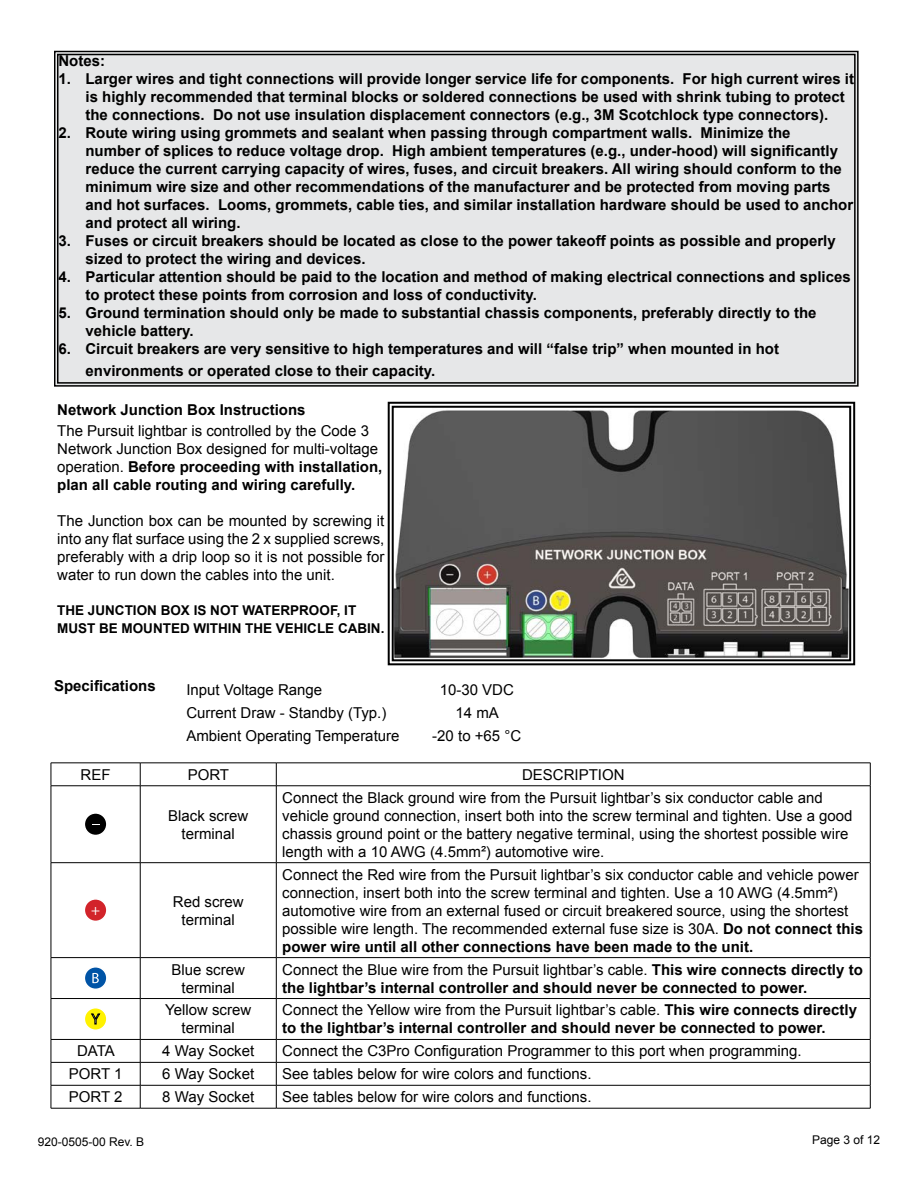
<style>
.page{position:relative;width:918px;height:1188px;background:#fff}
.page>*{position:absolute;margin:0;border:0;box-sizing:border-box;transform-origin:0 0}
.t1{font:700 15px/18px "Arial";color:#000}
.t2{font:15px/18px "Arial";color:#000;text-align:center}
.t3{font:15px "Myriad Pro";color:#fff}
.t4{font:700 13.5px/18px "Arial";color:#000}
.t5{font:12px "Arial";color:#000}
.s1{font-weight:700}
.s2{font-weight:400}
</style>
<div class="page">
<div style="left:54px;top:50px;width:805px;height:337px;background:#e6e7e8"></div>
<hr style="left:51px;top:763px;width:89px;height:1px;background:#000">
<svg style="left:51px;top:763px;width:1px;height:23px"></svg>
<hr style="left:140px;top:763px;width:136px;height:1px;background:#000">
<svg style="left:140px;top:763px;width:1px;height:23px"></svg>
<hr style="left:276px;top:763px;width:594px;height:1px;background:#000">
<svg style="left:276px;top:763px;width:1px;height:23px"></svg>
<svg style="left:870px;top:763px;width:1px;height:23px"></svg>
<hr style="left:51px;top:786px;width:89px;height:1px;background:#000">
<hr style="left:51px;top:786px;width:1px;height:77px;background:#000">
<hr style="left:140px;top:786px;width:136px;height:1px;background:#000">
<hr style="left:140px;top:786px;width:1px;height:77px;background:#000">
<hr style="left:276px;top:786px;width:594px;height:1px;background:#000">
<hr style="left:276px;top:786px;width:1px;height:77px;background:#000">
<hr style="left:870px;top:786px;width:1px;height:77px;background:#000">
<hr style="left:51px;top:862px;width:89px;height:1px;background:#000">
<hr style="left:51px;top:863px;width:1px;height:94px;background:#000">
<hr style="left:140px;top:862px;width:136px;height:1px;background:#000">
<hr style="left:140px;top:863px;width:1px;height:94px;background:#000">
<hr style="left:276px;top:862px;width:594px;height:1px;background:#000">
<hr style="left:276px;top:863px;width:1px;height:94px;background:#000">
<hr style="left:870px;top:863px;width:1px;height:94px;background:#000">
<hr style="left:51px;top:957px;width:89px;height:1px;background:#000">
<hr style="left:51px;top:958px;width:1px;height:40px;background:#000">
<hr style="left:140px;top:957px;width:136px;height:1px;background:#000">
<hr style="left:140px;top:958px;width:1px;height:40px;background:#000">
<hr style="left:276px;top:957px;width:594px;height:1px;background:#000">
<hr style="left:276px;top:958px;width:1px;height:40px;background:#000">
<hr style="left:870px;top:958px;width:1px;height:40px;background:#000">
<hr style="left:51px;top:998px;width:89px;height:1px;background:#000">
<hr style="left:51px;top:999px;width:1px;height:40px;background:#000">
<hr style="left:140px;top:998px;width:136px;height:1px;background:#000">
<hr style="left:140px;top:999px;width:1px;height:40px;background:#000">
<hr style="left:276px;top:998px;width:594px;height:1px;background:#000">
<hr style="left:276px;top:999px;width:1px;height:40px;background:#000">
<hr style="left:870px;top:999px;width:1px;height:40px;background:#000">
<hr style="left:51px;top:1039px;width:89px;height:1px;background:#000">
<hr style="left:140px;top:1039px;width:136px;height:1px;background:#000">
<hr style="left:276px;top:1039px;width:594px;height:1px;background:#000">
<hr style="left:51px;top:1062px;width:89px;height:1px;background:#000">
<hr style="left:140px;top:1062px;width:136px;height:1px;background:#000">
<hr style="left:276px;top:1062px;width:594px;height:1px;background:#000">
<hr style="left:51px;top:1085px;width:89px;height:1px;background:#000">
<svg style="left:51px;top:1040px;width:1px;height:68px"></svg>
<hr style="left:140px;top:1085px;width:136px;height:1px;background:#000">
<svg style="left:140px;top:1040px;width:1px;height:68px"></svg>
<hr style="left:276px;top:1085px;width:594px;height:1px;background:#000">
<svg style="left:276px;top:1040px;width:1px;height:68px"></svg>
<svg style="left:870px;top:1040px;width:1px;height:68px"></svg>
<hr style="left:51px;top:1108px;width:89px;height:1px;background:#000">
<hr style="left:140px;top:1108px;width:136px;height:1px;background:#000">
<hr style="left:276px;top:1108px;width:594px;height:1px;background:#000">
<div style="left:84px;top:813px;width:23px;height:22px;background:#000;border-radius:50%"></div>
<div style="left:84px;top:812px;width:24px;height:24px;border:2px solid #fff;border-radius:50%"></div>
<div style="left:84px;top:899px;width:23px;height:22px;background:#d2232a;border-radius:50%"></div>
<div style="left:84px;top:898px;width:24px;height:24px;border:2px solid #fff;border-radius:50%"></div>
<div style="left:84px;top:967px;width:23px;height:22px;background:#0054a6;border-radius:50%"></div>
<div style="left:84px;top:966px;width:24px;height:24px;border:2px solid #fff;border-radius:50%"></div>
<svg style="left:92px;top:973px;width:7px;height:10px"></svg>
<svg style="left:84px;top:1008px;width:23px;height:22px"></svg>
<div style="left:84px;top:1007px;width:24px;height:24px;border:2px solid #fff;border-radius:50%"></div>
<svg style="left:91px;top:1014px;width:9px;height:10px"></svg>
<svg style="left:387px;top:401px;width:469px;height:265px"></svg>
<svg style="left:391px;top:405px;width:461px;height:257px;background:#656563"></svg>
<p class="t1" style="left:58px;top:52px;width:48px">Notes:</p>
<p class="t1" style="left:86px;top:70px;width:770px;text-indent:-27px">1. Larger wires and tight connections will provide longer service life for components. For high current wires it is highly recommended that terminal blocks or soldered connections be used with shrink tubing to protect the connections. Do not use insulation displacement connectors (e.g., 3M Scotchlock type connectors).</p>
<p class="t1" style="left:86px;top:124px;width:769px;text-indent:-27px">2. Route wiring using grommets and sealant when passing through compartment walls. Minimize the<br>number of splices to reduce voltage drop. High ambient temperatures (e.g., under-hood) will significantly reduce the current carrying capacity of wires, fuses, and circuit breakers. All wiring should conform to the minimum wire size and other recommendations of the manufacturer and be protected from moving parts and hot surfaces. Looms, grommets, cable ties, and similar installation hardware should be used to anchor and protect all wiring.</p>
<p class="t1" style="left:86px;top:232px;width:752px;text-indent:-27px">3. Fuses or circuit breakers should be located as close to the power takeoff points as possible and properly sized to protect the wiring and devices.</p>
<p class="t1" style="left:86px;top:268px;width:767px;text-indent:-27px">4. Particular attention should be paid to the location and method of making electrical connections and splices to protect these points from corrosion and loss of conductivity.</p>
<p class="t1" style="left:86px;top:304px;width:733px;text-indent:-27px">5. Ground termination should only be made to substantial chassis components, preferably directly to the vehicle battery.</p>
<p class="t1" style="left:86px;top:339px;width:695px;line-height:21.6px;text-indent:-27px">6. Circuit breakers are very sensitive to high temperatures and will “false trip” when mounted in hot environments or operated close to their capacity.</p>
<p class="t1" style="left:57px;top:401px;width:250px">Network Junction Box Instructions</p>
<p class="t2" style="left:57px;top:422px;width:327px;text-align:left">The Pursuit lightbar is controlled by the Code 3<br>Network Junction Box designed for multi-voltage operation. <span class="s1">Before proceeding with installation, plan all cable routing and wiring carefully.</span></p>
<p class="t2" style="left:57px;top:512px;width:329px;text-align:justify">The Junction box can be mounted by screwing it into any flat surface using the 2 x supplied screws, preferably with a drip loop so it is not possible for water to run down the cables into the unit.</p>
<p class="t4" style="left:57px;top:601px;width:329px">THE JUNCTION BOX IS NOT WATERPROOF, IT<br>MUST BE MOUNTED WITHIN THE VEHICLE CABIN.</p>
<p class="t1" style="left:54px;top:678px;width:103px">Specifications</p>
<p class="t2" style="left:186px;top:681px;width:137px">Input Voltage Range</p>
<p class="t2" style="left:440px;top:681px;width:76px">10-30 VDC</p>
<p class="t2" style="left:186px;top:704px;width:202px">Current Draw - Standby (Typ.)</p>
<p class="t2" style="left:456px;top:704px;width:45px">14 mA</p>
<p class="t2" style="left:186px;top:727px;width:215px">Ambient Operating Temperature</p>
<p class="t2" style="left:432px;top:727px;width:90px">-20 to +65 °C</p>
<p class="t2" style="left:81px;top:766px;width:32px">REF</p>
<p class="t2" style="left:188px;top:766px;width:43px">PORT</p>
<p class="t2" style="left:522px;top:766px;width:104px">DESCRIPTION</p>
<p class="t2" style="left:168px;top:807px;width:82px">Black screw terminal</p>
<p class="t2" style="left:282px;top:789px;width:572px;text-align:left">Connect the Black ground wire from the Pursuit lightbar’s six conductor cable and vehicle ground connection, insert both into the screw terminal and tighten. Use a good chassis ground point or the battery negative terminal, using the shortest possible wire length with a 10 AWG (4.5mm²) automotive wire.</p>
<p class="t3" style="left:91px;top:900px;width:10px">+</p>
<p class="t2" style="left:173px;top:893px;width:72px">Red screw terminal</p>
<p class="t2" style="left:282px;top:866px;width:582px;text-align:left">Connect the Red wire from the Pursuit lightbar’s six conductor cable and vehicle power connection, insert both into the screw terminal and tighten. Use a 10 AWG (4.5mm²) automotive wire from an external fused or circuit breakered source, using the shortest possible wire length. The recommended external fuse size is 30A. <span class="s1">Do not connect this power wire until all other connections have been made to the unit.</span></p>
<p class="t2" style="left:172px;top:960px;width:75px">Blue screw terminal</p>
<p class="t1" style="left:282px;top:961px;width:582px"><span class="s2">Connect the Blue wire from the Pursuit lightbar’s cable.</span> This wire connects directly to the lightbar’s internal controller and should never be connected to power.</p>
<p class="t2" style="left:165px;top:1001px;width:88px">Yellow screw terminal</p>
<p class="t1" style="left:282px;top:1002px;width:576px"><span class="s2">Connect the Yellow wire from the Pursuit lightbar’s cable.</span> This wire connects directly to the lightbar’s internal controller and should never be connected to power.</p>
<p class="t2" style="left:77px;top:1042px;width:39px">DATA</p>
<p class="t2" style="left:162px;top:1042px;width:93px">4 Way Socket</p>
<p class="t2" style="left:282px;top:1042px;width:521px">Connect the C3Pro Configuration Programmer to this port when programming.</p>
<p class="t2" style="left:69px;top:1065px;width:55px">PORT 1</p>
<p class="t2" style="left:162px;top:1065px;width:93px">6 Way Socket</p>
<p class="t2" style="left:282px;top:1065px;width:311px">See tables below for wire colors and functions.</p>
<p class="t2" style="left:69px;top:1088px;width:55px">PORT 2</p>
<p class="t2" style="left:162px;top:1088px;width:93px">8 Way Socket</p>
<p class="t2" style="left:282px;top:1088px;width:311px">See tables below for wire colors and functions.</p>
<p class="t5" style="left:38px;top:1134px;width:108px">920-0505-00 Rev. B</p>
<p class="t5" style="left:812px;top:1132px;width:70px">Page 3 of 12</p>
</div>
